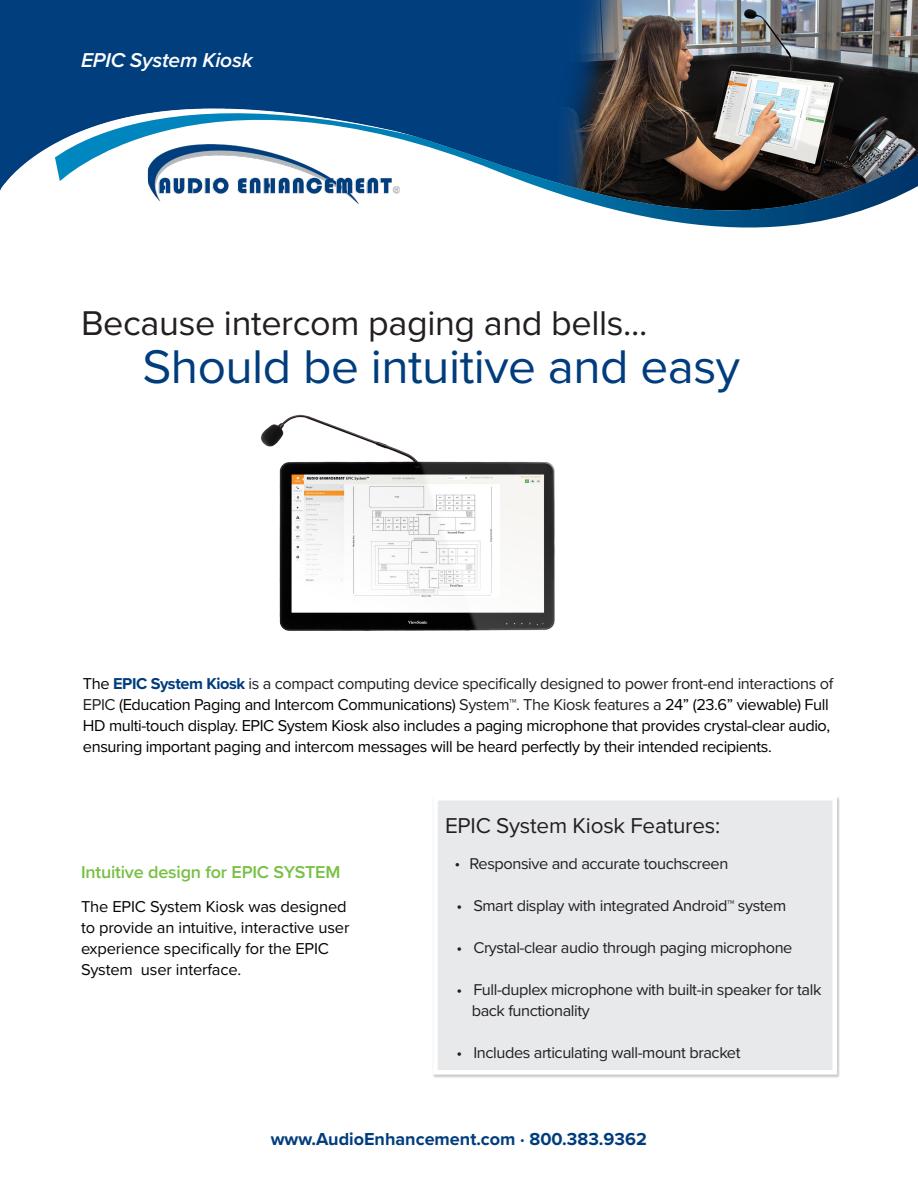
<style>
.page{position:relative;width:918px;height:1188px;background:#fff}
.page>*{position:absolute;margin:0;border:0;box-sizing:border-box;transform-origin:0 0}
.Body_Spec_copy{font:49.05px "Proxima Nova";letter-spacing:-.01em;color:#013d7d}
.Body_Spec_copy-2{font:35.7px "Proxima Nova";letter-spacing:-.01em;color:#231f20}
.Body_Spec_copy-3{font:22.35px "Proxima Nova";letter-spacing:-.01em;color:#231f20}
.Body_Spec_copy-4{font:italic 600 20.85px "Proxima Nova";letter-spacing:-.01em;color:#fff}
.t1{font:700 18px "Proxima Nova";color:#013d7d}
.Body_Spec_copy-5{font:600 17.85px "Proxima Nova";letter-spacing:-.01em;color:#78c043}
.t2{font:16.35px/21px "Proxima Nova";letter-spacing:-.025em;color:#000}
.Body_Spec_copy-6{font:16.35px/21px "Proxima Nova";letter-spacing:-.01em;color:#040503}
.Body_Spec_copy-7{font:16.2px/21px "Proxima Nova";letter-spacing:-.025em;color:#231f20}
.s1{font-weight:700;color:#013d7d}
.s2{color:#231f20}
.s3{font-family:"Myriad Pro";font-size:16.35px}
</style>
<div class="page">
<img style="left:0;top:0;width:918px;height:228px">
<img style="left:148px;top:144px;width:252px;height:60px">
<div style="left:432px;top:796px;width:408px;height:282px;background:#231f20;opacity:.25"></div>
<div style="left:433px;top:796px;width:404px;height:279px;background:#e7e9ea;border:4px solid #fff"></div>
<img style="left:260px;top:414px;width:294px;height:217px">
<p class="Body_Spec_copy-4" style="left:81px;top:44px;width:173px">EPIC System Kiosk</p>
<p class="Body_Spec_copy-2" style="left:81px;top:297px;width:568px">Because intercom paging and bells...</p>
<p class="Body_Spec_copy" style="left:142px;top:330px;width:599px">Should be intuitive and easy</p>
<h2 class="t2" style="left:83px;top:672px;width:752px">The <span class="s1">EPIC System Kiosk</span> <span class="s2">is a compact computing device specifically designed to power front-end interactions of EPIC</span> (Education Paging and Intercom Communications) <span class="s2">System™. The Kiosk features a</span> 24” (23.6” viewable) Full HD multi-touch display. EPIC System Kiosk also includes a paging microphone that provides crystal-clear audio, ensuring important paging and intercom messages will be heard perfectly by their intended recipients.</h2>
<p class="Body_Spec_copy-5" style="left:81px;top:858px;width:261px">Intuitive design for EPIC SYSTEM</p>
<p class="Body_Spec_copy-6" style="left:81px;top:895px;width:270px">The EPIC System Kiosk was designed to provide an intuitive, interactive user experience specifically for the EPIC System user interface.</p>
<p class="Body_Spec_copy-3" style="left:445px;top:809px;width:277px">EPIC System Kiosk Features:</p>
<p class="Body_Spec_copy-7" style="left:455px;top:852px;width:275px"><span class="s3">•</span> Responsive and accurate touchscreen</p>
<p class="Body_Spec_copy-7" style="left:456px;top:894px;width:331px">• Smart display with integrated Android™ system</p>
<p class="Body_Spec_copy-7" style="left:456px;top:936px;width:338px">• Crystal-clear audio through paging microphone</p>
<p class="Body_Spec_copy-7" style="left:472px;top:978px;width:351px;text-indent:-15px">• Full-duplex microphone with built-in speaker for talk back functionality</p>
<p class="Body_Spec_copy-7" style="left:456px;top:1041px;width:286px">• Includes articulating wall-mount bracket</p>
<p class="t1" style="left:271px;top:1126px;width:378px">www.AudioEnhancement.com · 800.383.9362</p>
</div>
